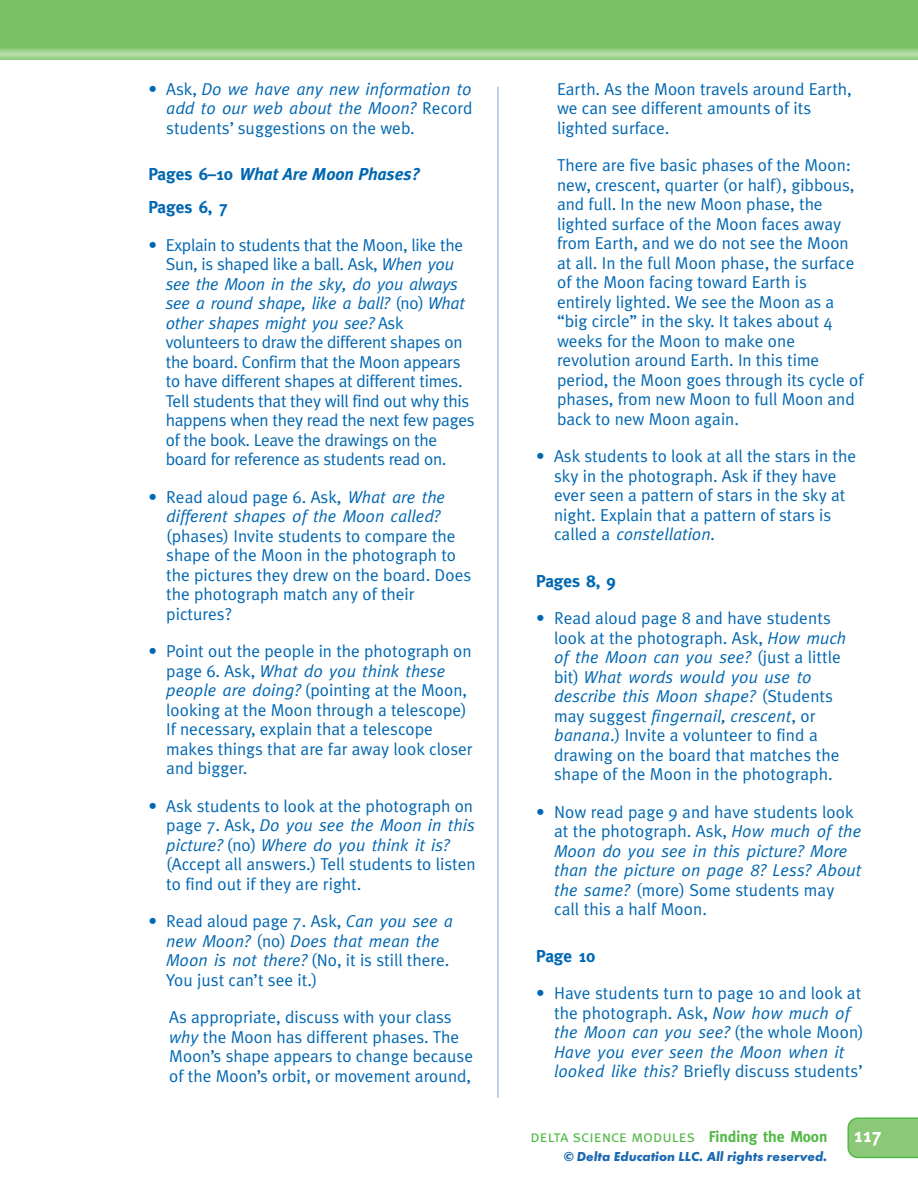
<style>
.page{position:relative;width:918px;height:1188px;background:#fff}
.page>*{position:absolute;margin:0;border:0;box-sizing:border-box;transform-origin:0 0}
.t1{font:700 19.5px "Meta";color:#fff}
.t2{font:17.25px/19.5px "Meta Plus Normal";color:#0067b2}
.t3{font:italic 17.25px/19.5px "Meta";color:#0067b2}
.t4{font:italic 700 17.25px "Meta Plus";color:#0067b2}
.t5{font:700 17.25px "Meta";color:#0067b2}
.t6{font:16.5px "Meta Plus Normal Caps";color:#53b947}
.t7{font:italic 700 13.5px "Futura T";color:#1a68b1}
.s1{font-family:"Meta Plus Normal";font-style:normal}
.s2{font-family:"Meta";font-style:normal}
.s3{font-family:"Meta";font-style:italic}
.s4{font-family:"Meta";font-weight:700;font-size:15.75px}
</style>
<div class="page">
<div style="left:0;top:0;width:918px;height:58px;background:#79c366"></div>
<div style="left:0;top:49px;width:918px;height:10px;background:#90cc80"></div>
<div style="left:0;top:50px;width:918px;height:8px;background:#9bd08a"></div>
<div style="left:0;top:51px;width:918px;height:6px;background:#a3d394"></div>
<hr style="left:0;top:52px;width:918px;height:4px;background:#add79e">
<hr style="left:0;top:53px;width:918px;height:2px;background:#b8dca9">
<hr style="left:0;top:54px;width:918px;height:1px;background:#bcdead">
<svg style="left:847px;top:1117px;width:71px;height:41px;background:#8ac978"></svg>
<hr style="left:497px;top:87px;width:2px;height:1010px;background:#adc0e2">
<p class="t3" style="left:148px;top:81px;width:326px;text-align:right"><span class="s1">• Ask,</span> Do we have any new information to add to our web about the Moon? <span class="s1">Record</span></p>
<p class="t2" style="left:166px;top:120px;width:250px">students’ suggestions on the web.</p>
<p class="t4" style="left:148px;top:168px;width:273px"><span class="s2">Pages 6–10</span> What Are Moon Phases?</p>
<p class="t5" style="left:148px;top:201px;width:81px">Pages 6, 7</p>
<p class="t2" style="left:148px;top:237px;width:316px;text-align:center">• Explain to students that the Moon, like the<br>Sun, is shaped like a ball. Ask, <span class="s3">When you</span></p>
<p class="t3" style="left:166px;top:276px;width:301px">see the Moon in the sky, do you always see a round shape, like a ball? <span class="s1">(no)</span> What other shapes might you see? <span class="s1">Ask</span></p>
<p class="t2" style="left:166px;top:334px;width:310px">volunteers to draw the different shapes on the board. Confirm that the Moon appears to have different shapes at different times.<br>Tell students that they will find out why this happens when they read the next few pages of the book. Leave the drawings on the board for reference as students read on.</p>
<p class="t2" style="left:148px;top:489px;width:298px">• Read aloud page 6. Ask, <span class="s3">What are the</span></p>
<p class="t3" style="left:166px;top:508px;width:275px">different shapes of the Moon called?</p>
<p class="t2" style="left:166px;top:528px;width:306px">(phases) Invite students to compare the shape of the Moon in the photograph to the pictures they drew on the board. Does the photograph match any of their pictures?</p>
<p class="t2" style="left:148px;top:643px;width:325px">• Point out the people in the photograph on</p>
<p class="t3" style="left:166px;top:663px;width:281px"><span class="s1">page 6. Ask,</span> What do you think these</p>
<p class="t2" style="left:166px;top:682px;width:308px"><span class="s3">people are doing?</span> (pointing at the Moon, looking at the Moon through a telescope)<br>If necessary, explain that a telescope makes things that are far away look closer and bigger.</p>
<p class="t2" style="left:148px;top:798px;width:326px">• Ask students to look at the photograph on</p>
<p class="t3" style="left:166px;top:817px;width:310px"><span class="s1">page 7. Ask,</span> Do you see the Moon in this picture? <span class="s1">(no)</span> Where do you think it is?</p>
<p class="t2" style="left:166px;top:856px;width:311px">(Accept all answers.) Tell students to listen to find out if they are right.</p>
<p class="t2" style="left:148px;top:913px;width:306px">• Read aloud page 7. Ask, <span class="s3">Can you see a</span></p>
<p class="t3" style="left:166px;top:933px;width:275px">new Moon? <span class="s1">(no)</span> Does that mean the</p>
<p class="t2" style="left:166px;top:952px;width:285px"><span class="s3">Moon is not there?</span> (No, it is still there.<br>You just can’t see it.)</p>
<p class="t2" style="left:169px;top:1009px;width:305px">As appropriate, discuss with your class <span class="s3">why</span> the Moon has different phases. The Moon’s shape appears to change because of the Moon’s orbit, or movement around,</p>
<p class="t2" style="left:557px;top:81px;width:296px">Earth. As the Moon travels around Earth, we can see different amounts of its lighted surface.</p>
<p class="t2" style="left:557px;top:157px;width:308px">There are five basic phases of the Moon: new, crescent, quarter (or half), gibbous, and full. In the new Moon phase, the lighted surface of the Moon faces away from Earth, and we do not see the Moon at all. In the full Moon phase, the surface of the Moon facing toward Earth is entirely lighted. We see the Moon as a “big circle” in the sky. It takes about 4 weeks for the Moon to make one revolution around Earth. In this time period, the Moon goes through its cycle of phases, from new Moon to full Moon and back to new Moon again.</p>
<p class="t2" style="left:536px;top:448px;width:321px;text-align:center">• Ask students to look at all the stars in the sky in the photograph. Ask if they have<br>ever seen a pattern of stars in the sky at night. Explain that a pattern of stars is</p>
<p class="t3" style="left:554px;top:526px;width:163px"><span class="s1">called a</span> constellation.</p>
<p class="t5" style="left:536px;top:574px;width:81px">Pages 8, 9</p>
<p class="t2" style="left:554px;top:610px;width:294px;text-indent:-18px">• Read aloud page 8 and have students look at the photograph. Ask, <span class="s3">How much</span></p>
<p class="t3" style="left:554px;top:649px;width:288px">of the Moon can you see? <span class="s1">(just a little bit)</span> What words would you use to describe this Moon shape? <span class="s1">(Students may suggest</span> fingernail, crescent<span class="s1">, or</span></p>
<p class="t2" style="left:554px;top:727px;width:287px"><span class="s3">banana</span>.) Invite a volunteer to find a drawing on the board that matches the shape of the Moon in the photograph.</p>
<p class="t2" style="left:554px;top:804px;width:309px;text-indent:-18px">• Now read page 9 and have students look at the photograph. Ask, <span class="s3">How much of the</span></p>
<p class="t3" style="left:554px;top:843px;width:309px">Moon do you see in this picture? More than the picture on page 8? Less? About</p>
<p class="t2" style="left:554px;top:882px;width:282px"><span class="s3">the same?</span> (more) Some students may call this a half Moon.</p>
<p class="t5" style="left:536px;top:949px;width:61px">Page 10</p>
<p class="t2" style="left:536px;top:985px;width:327px;text-align:center">• Have students turn to page 10 and look at the photograph. Ask, <span class="s3">Now how much of</span></p>
<p class="t3" style="left:554px;top:1024px;width:311px">the Moon can you see? <span class="s1">(the whole Moon)<br></span>Have you ever seen the Moon when it</p>
<p class="t2" style="left:554px;top:1063px;width:310px"><span class="s3">looked like this?</span> Briefly discuss students’</p>
<p class="t6" style="left:531px;top:1127px;width:298px">delta science modules <span class="s4">Finding the Moon</span></p>
<p class="t1" style="left:854px;top:1128px;width:29px">117</p>
<p class="t7" style="left:564px;top:1151px;width:265px">© Delta Education LLC. All rights reserved.</p>
</div>
